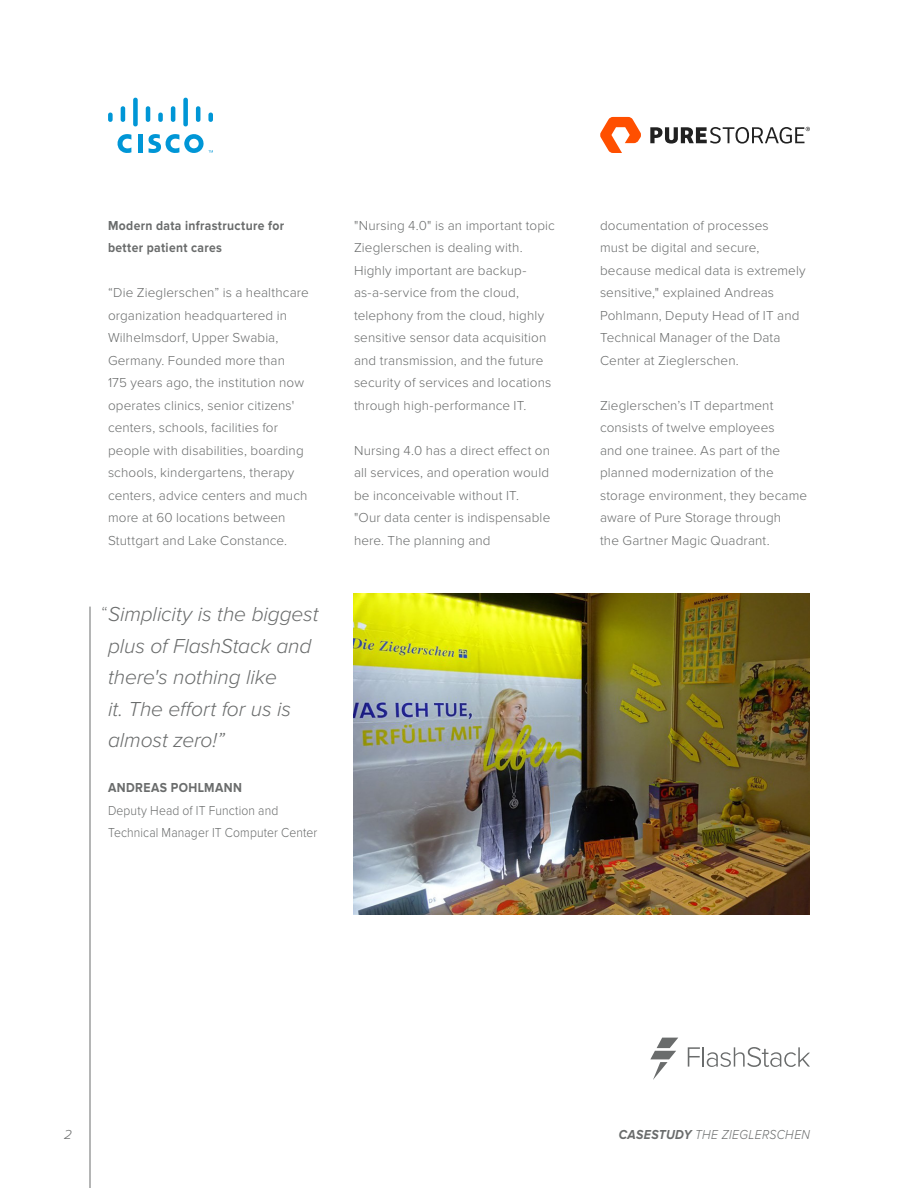
<style>
.page{position:relative;width:918px;height:1188px;background:#fff}
.page>*{position:absolute;margin:0;border:0;box-sizing:border-box;transform-origin:0 0}
.t1{font:italic 300 21px/31.5px "Proxima Nova";letter-spacing:-.005em;color:#6a6c6c}
.t2{font:300 13.5px/22.5px "Proxima Nova";letter-spacing:.01em;color:#6a6c6c}
.t3{font:700 13.5px/22.5px "Proxima Nova";letter-spacing:.03em;color:#6a6c6c;scale:.9 1}
.t4{font:300 13.5px/22.5px "Proxima Nova";letter-spacing:.01em;color:#6a6c6c;scale:.9 1}
.t5{font:italic 300 13.5px "Proxima Nova";letter-spacing:.025em;color:#6a6c6c;scale:.9 1}
.t6{font:italic 300 13.5px "Proxima Nova";letter-spacing:.025em;color:#6a6c6c}
.s1{font-family:"Proxima Nova T";font-weight:100;font-style:normal}
.s2{font-weight:700}
</style>
<div class="page">
<svg style="left:688px;top:1047px;width:12px;height:20px"></svg>
<hr style="left:702px;top:1047px;width:2px;height:20px;background:#6a6c6c">
<svg style="left:707px;top:1047px;width:103px;height:20px"></svg>
<svg style="left:650px;top:1038px;width:28px;height:42px"></svg>
<svg style="left:600px;top:117px;width:41px;height:36px"></svg>
<svg style="left:650px;top:127px;width:160px;height:17px"></svg>
<svg style="left:117px;top:134px;width:14px;height:19px"></svg>
<hr style="left:138px;top:134px;width:4px;height:19px;background:#0096d6">
<svg style="left:108px;top:113px;width:5px;height:9px"></svg>
<svg style="left:121px;top:106px;width:4px;height:16px"></svg>
<svg style="left:133px;top:98px;width:5px;height:28px"></svg>
<svg style="left:146px;top:106px;width:4px;height:16px"></svg>
<svg style="left:158px;top:113px;width:5px;height:9px"></svg>
<svg style="left:171px;top:106px;width:4px;height:16px"></svg>
<svg style="left:183px;top:98px;width:5px;height:28px"></svg>
<svg style="left:196px;top:106px;width:4px;height:16px"></svg>
<svg style="left:208px;top:113px;width:5px;height:9px"></svg>
<svg style="left:148px;top:134px;width:65px;height:19px"></svg>
<hr style="left:90px;top:607px;width:1px;height:581px;background:#6a6c6c">
<img style="left:354px;top:593px;width:456px;height:321px">
<p class="t3" style="left:108px;top:214px;width:197px">Modern data infrastructure for better patient cares</p>
<p class="t2" style="left:108px;top:281px;width:202px">“Die Zieglerschen” is a healthcare organization headquartered in<br>Wilhelmsdorf, Upper Swabia,<br>Germany. Founded more than<br>175 years ago, the institution now operates clinics, senior citizens' centers, schools, facilities for people with disabilities, boarding schools, kindergartens, therapy centers, advice centers and much more at 60 locations between<br>Stuttgart and Lake Constance.</p>
<p class="t1" style="left:108px;top:599px;width:212px;text-indent:-7px"><span class="s1">“</span>Simplicity is the biggest plus of FlashStack and there's nothing like<br>it. The effort for us is almost zero!”</p>
<p class="t3" style="left:108px;top:777px;width:150px">ANDREAS POHLMANN</p>
<p class="t4" style="left:108px;top:799px;width:234px">Deputy Head of IT Function and<br>Technical Manager IT Computer Center</p>
<p class="t2" style="left:354px;top:214px;width:202px">"Nursing 4.0" is an important topic<br>Zieglerschen is dealing with.<br>Highly important are backup&shy;as-a-service from the cloud, telephony from the cloud, highly sensitive sensor data acquisition and transmission, and the future security of services and locations through high-performance IT.</p>
<p class="t2" style="left:354px;top:439px;width:198px">Nursing 4.0 has a direct effect on all services, and operation would be inconceivable without IT.<br>"Our data center is indispensable here. The planning and</p>
<p class="t2" style="left:600px;top:214px;width:207px">documentation of processes<br>must be digital and secure, because medical data is extremely sensitive," explained Andreas<br>Pohlmann, Deputy Head of IT and<br>Technical Manager of the Data<br>Center at Zieglerschen.</p>
<p class="t2" style="left:600px;top:394px;width:209px">Zieglerschen’s IT department consists of twelve employees<br>and one trainee. As part of the planned modernization of the storage environment, they became aware of Pure Storage through<br>the Gartner Magic Quadrant.</p>
<p class="t6" style="left:64px;top:1127px;width:9px">2</p>
<p class="t5" style="left:619px;top:1127px;width:214px"><span class="s2">CASESTUDY</span> THE ZIEGLERSCHEN</p>
</div>
